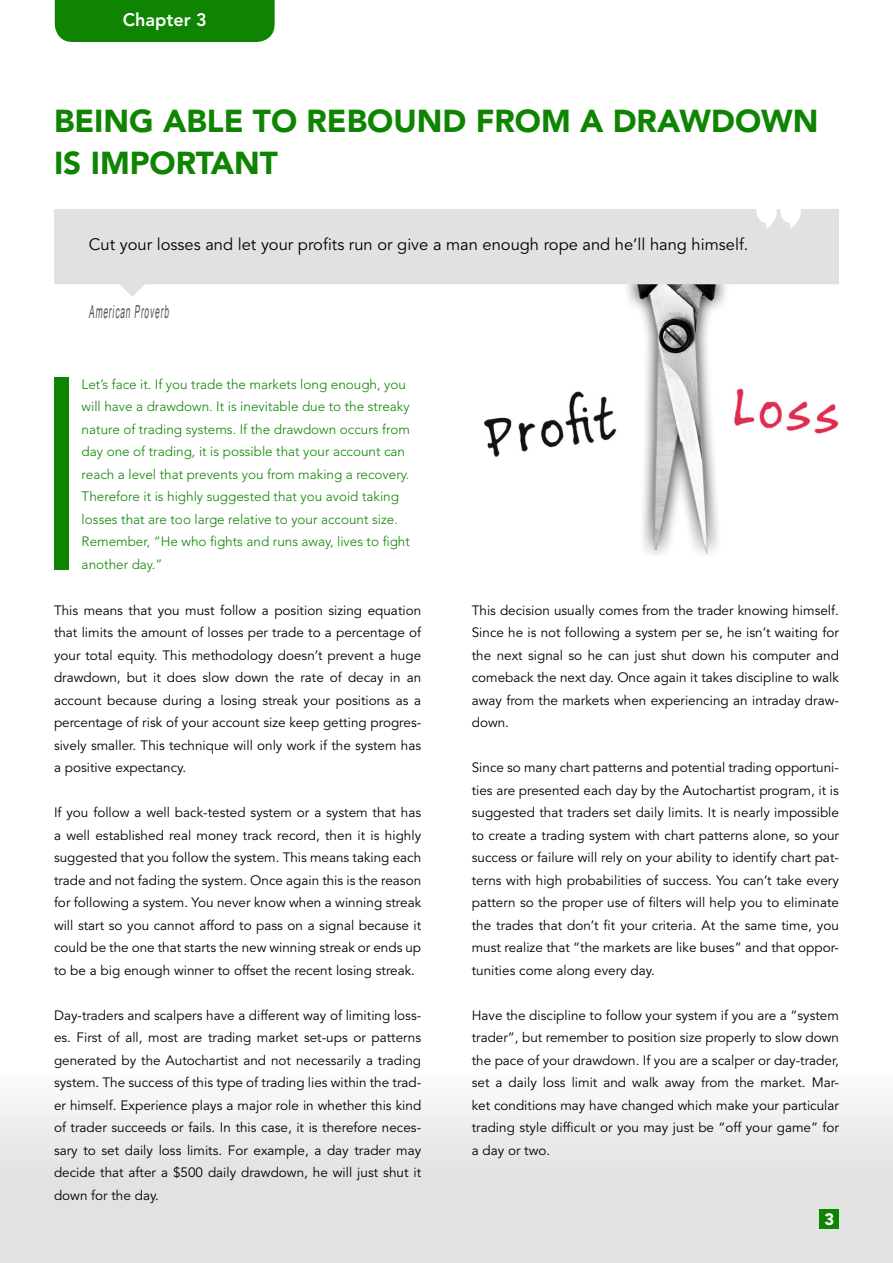
<style>
.page{position:relative;width:893px;height:1263px;background:#fff}
.page>*{position:absolute;margin:0;border:0;box-sizing:border-box;transform-origin:0 0}
.t1{font:900 31.5px/42px "Avenir LT Std";color:#0f8402}
.t2{font:18px "Arial";color:#505150;scale:.46 1}
.t3{font:800 18px "Avenir LT Std";color:#fff}
.t4{font:16.5px "Avenir LT Std";color:#000}
.t5{font:900 16.5px "Avenir LT Std";color:#fff}
.t6{font:13.5px/22.5px "Avenir LT Std";color:#000;text-align:justify}
.t7{font:300 13.5px/22.5px "Avenir LT Std";color:#0f8402}
</style>
<div class="page">
<div style="left:0;top:946px;width:893px;height:317px;background:linear-gradient(to bottom,#fff,#dedddd)"></div>
<img style="left:484px;top:284px;width:355px;height:272px">
<div style="left:55px;top:0;width:220px;height:42px;background:#0f8402"></div>
<div style="left:54px;top:209px;width:785px;height:75px;background:#e0e1e2"></div>
<svg style="left:756px;top:209px;width:45px;height:19px"></svg>
<svg style="left:118px;top:281px;width:28px;height:16px"></svg>
<div style="left:54px;top:377px;width:14px;height:193px;background:#0f8402"></div>
<div style="left:820px;top:1209px;width:19px;height:19px;background:#0f8402"></div>
<h2 class="t3" style="left:123px;top:9px;width:85px">Chapter 3</h2>
<h1 class="t1" style="left:54px;top:100px;width:766px">BEING ABLE TO REBOUND FROM A DRAWDOWN<br>IS IMPORTANT</h1>
<p class="t4" style="left:89px;top:235px;width:661px">Cut your losses and let your profits run or give a man enough rope and he’ll hang himself.</p>
<h2 class="t2" style="left:89px;top:299px;width:179px">American Proverb</h2>
<p class="t7" style="left:82px;top:373px;width:330px">Let’s face it. If you trade the markets long enough, you will have a drawdown. It is inevitable due to the streaky nature of trading systems. If the drawdown occurs from day one of trading, it is possible that your account can reach a level that prevents you from making a recovery.<br>Therefore it is highly suggested that you avoid taking losses that are too large relative to your account size.<br>Remember, “He who fights and runs away, lives to fight another day.”</p>
<p class="t6" style="left:54px;top:599px;width:369px">This means that you must follow a position sizing equation that limits the amount of losses per trade to a percentage of your total equity. This methodology doesn’t prevent a huge drawdown, but it does slow down the rate of decay in an account because during a losing streak your positions as a percentage of risk of your account size keep getting progres&shy;sively smaller. This technique will only work if the system has a positive expectancy.</p>
<p class="t6" style="left:54px;top:802px;width:369px">If you follow a well back-tested system or a system that has a well established real money track record, then it is highly suggested that you follow the system. This means taking each trade and not fading the system. Once again this is the reason for following a system. You never know when a winning streak will start so you cannot afford to pass on a signal because it could be the one that starts the new winning streak or ends up to be a big enough winner to offset the recent losing streak.</p>
<p class="t6" style="left:54px;top:1004px;width:369px">Day-traders and scalpers have a different way of limiting loss&shy;es. First of all, most are trading market set-ups or patterns generated by the Autochartist and not necessarily a trading system. The success of this type of trading lies within the trad&shy;er himself. Experience plays a major role in whether this kind of trader succeeds or fails. In this case, it is therefore neces&shy;sary to set daily loss limits. For example, a day trader may decide that after a $500 daily drawdown, he will just shut it down for the day.</p>
<p class="t6" style="left:472px;top:599px;width:369px">This decision usually comes from the trader knowing himself.<br>Since he is not following a system per se, he isn’t waiting for the next signal so he can just shut down his computer and comeback the next day. Once again it takes discipline to walk away from the markets when experiencing an intraday draw&shy;down.</p>
<p class="t6" style="left:472px;top:757px;width:369px">Since so many chart patterns and potential trading opportuni&shy;ties are presented each day by the Autochartist program, it is suggested that traders set daily limits. It is nearly impossible to create a trading system with chart patterns alone, so your success or failure will rely on your ability to identify chart pat&shy;terns with high probabilities of success. You can’t take every pattern so the proper use of filters will help you to eliminate the trades that don’t fit your criteria. At the same time, you must realize that “the markets are like buses” and that oppor&shy;tunities come along every day.</p>
<p class="t6" style="left:472px;top:1004px;width:369px">Have the discipline to follow your system if you are a “system trader”, but remember to position size properly to slow down the pace of your drawdown. If you are a scalper or day-trader, set a daily loss limit and walk away from the market. Mar&shy;ket conditions may have changed which make your particular trading style difficult or you may just be “off your game” for a day or two.</p>
<p class="t5" style="left:825px;top:1209px;width:11px">3</p>
</div>
